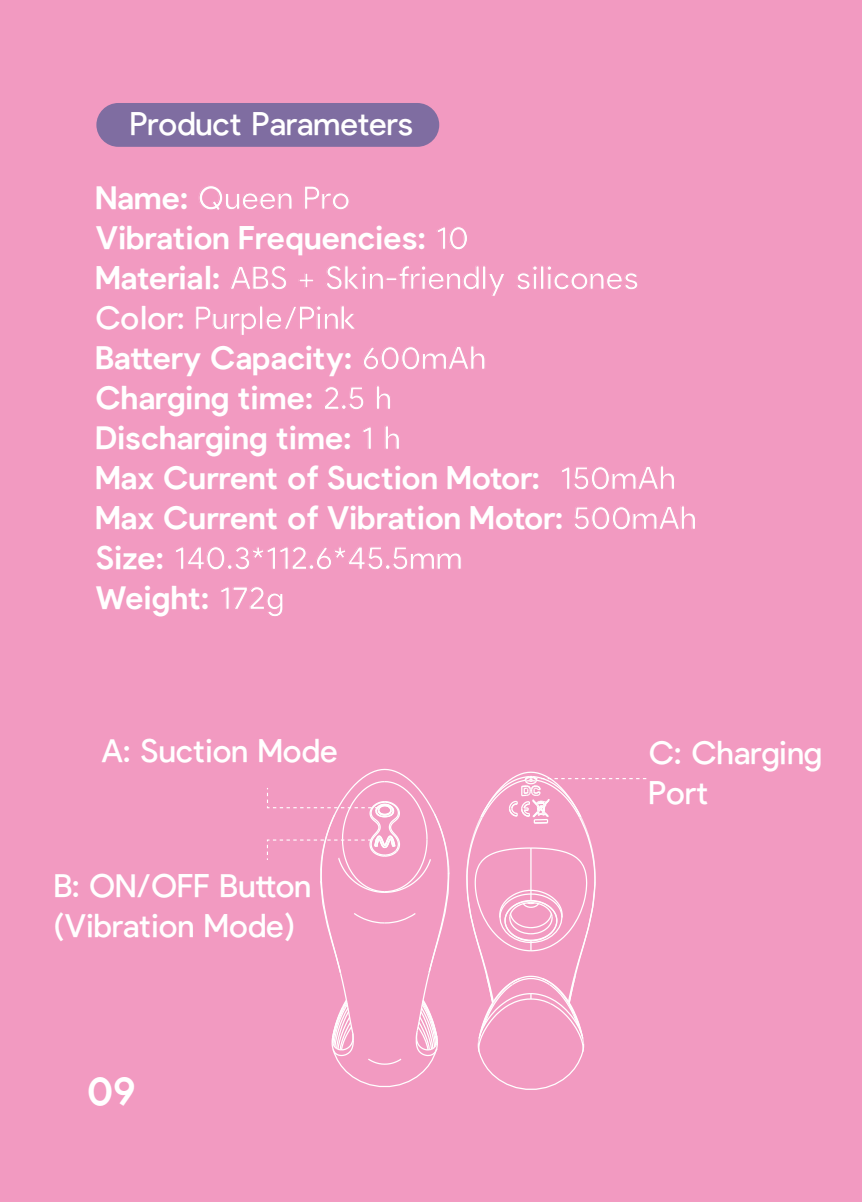
<style>
.page{position:relative;width:862px;height:1202px;background:#f29ac1}
.page>*{position:absolute;margin:0;border:0;box-sizing:border-box;transform-origin:0 0}
.t1{font:600 40px "Pulp Display";color:#fff}
.t2{font:600 32px/40px "Pulp Display";color:#fff}
.t3{font:32px/40px "Pulp Display";color:#fff}
.s1{font-weight:400}
</style>
<div class="page">
<div style="left:96px;top:103px;width:343px;height:44px;background:#7f6da1;border-radius:22px"></div>
<svg style="left:466px;top:771px;width:181px;height:319px"></svg>
<svg style="left:266px;top:768px;width:184px;height:320px"></svg>
<p class="t3" style="left:130px;top:107px;width:285px">Product Parameters</p>
<p class="t2" style="left:95px;top:181px;width:603px">Name: <span class="s1">Queen Pro<br></span>Vibration Frequencies: <span class="s1">10<br></span>Material: <span class="s1">ABS + Skin-friendly silicones<br>Color: Purple/Pink<br></span>Battery Capacity: <span class="s1">600mAh<br></span>Charging time: <span class="s1">2.5 h<br></span>Discharging time: <span class="s1">1 h<br></span>Max Current of Suction Motor: <span class="s1">150mAh<br></span>Max Current of Vibration Motor: <span class="s1">500mAh<br></span>Size: <span class="s1">140.3*112.6*45.5mm<br></span>Weight: <span class="s1">172g</span></p>
<p class="t3" style="left:101px;top:733px;width:238px">A: Suction Mode</p>
<p class="t3" style="left:649px;top:735px;width:175px">C: Charging<br>Port</p>
<p class="t3" style="left:54px;top:869px;width:258px">B: ON/OFF Button (Vibration Mode)</p>
<p class="t1" style="left:87px;top:1074px;width:50px">09</p>
</div>
